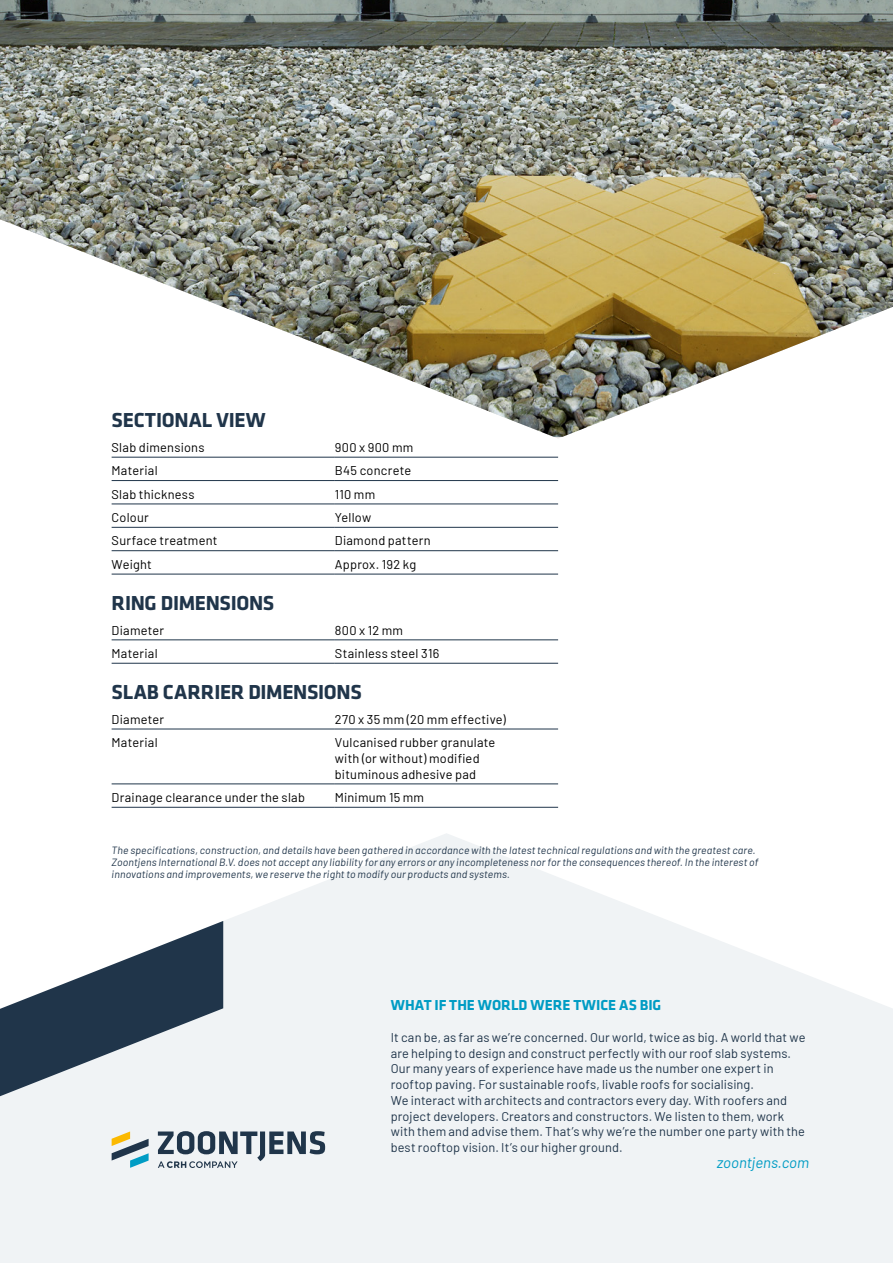
<style>
.page{position:relative;width:893px;height:1263px;background:#fff}
.page>*{position:absolute;margin:0;border:0;box-sizing:border-box;transform-origin:0 0}
.t1{font:700 21px "Klavika";letter-spacing:-.015em;color:#20354a}
.t2{font:700 15px "Klavika";letter-spacing:.005em;color:#009cc4}
.t3{font:italic 15px "Barlow";color:#009cc4}
.t4{font:12.75px/15.8px "Barlow";letter-spacing:.01em;color:#20354a}
.t5{font:12.75px/15.8px "Barlow";letter-spacing:.02em;color:#000}
.t6{font:italic 10.5px/12px "Barlow";letter-spacing:.015em;color:#20354a}
</style>
<div class="page">
<svg style="left:0;top:833px;width:893px;height:430px;fill:#f0f3f5"></svg>
<svg style="left:0;top:921px;width:223px;height:175px"></svg>
<svg style="left:158px;top:1131px;width:167px;height:37px"></svg>
<svg style="left:112px;top:1131px;width:37px;height:37px"></svg>
<img style="left:0;top:0;width:893px;height:437px">
<hr style="left:112px;top:457px;width:223px;height:1px;background:#20354a">
<hr style="left:335px;top:457px;width:223px;height:1px;background:#20354a">
<hr style="left:112px;top:480px;width:223px;height:1px;background:#20354a">
<hr style="left:335px;top:480px;width:223px;height:1px;background:#20354a">
<hr style="left:112px;top:504px;width:223px;height:1px;background:#20354a">
<hr style="left:335px;top:504px;width:223px;height:1px;background:#20354a">
<hr style="left:112px;top:527px;width:223px;height:1px;background:#20354a">
<hr style="left:335px;top:527px;width:223px;height:1px;background:#20354a">
<hr style="left:112px;top:550px;width:223px;height:1px;background:#20354a">
<hr style="left:335px;top:550px;width:223px;height:1px;background:#20354a">
<hr style="left:112px;top:574px;width:223px;height:1px;background:#20354a">
<hr style="left:335px;top:574px;width:223px;height:1px;background:#20354a">
<hr style="left:112px;top:639px;width:223px;height:1px;background:#20354a">
<hr style="left:335px;top:639px;width:223px;height:1px;background:#20354a">
<hr style="left:112px;top:663px;width:223px;height:1px;background:#20354a">
<hr style="left:335px;top:663px;width:223px;height:1px;background:#20354a">
<hr style="left:112px;top:729px;width:223px;height:1px;background:#20354a">
<hr style="left:335px;top:729px;width:223px;height:1px;background:#20354a">
<hr style="left:112px;top:783px;width:223px;height:1px;background:#20354a">
<hr style="left:335px;top:783px;width:223px;height:1px;background:#20354a">
<hr style="left:112px;top:807px;width:223px;height:1px;background:#20354a">
<hr style="left:335px;top:807px;width:223px;height:1px;background:#20354a">
<h1 class="t1" style="left:112px;top:409px;width:156px">SECTIONAL VIEW</h1>
<p class="t5" style="left:112px;top:438px;width:94px">Slab dimensions</p>
<p class="t5" style="left:335px;top:438px;width:80px">900 x 900 mm</p>
<p class="t5" style="left:112px;top:462px;width:47px">Material</p>
<p class="t5" style="left:335px;top:462px;width:78px">B45 concrete</p>
<p class="t5" style="left:112px;top:485px;width:84px">Slab thickness</p>
<p class="t5" style="left:335px;top:485px;width:42px">110 mm</p>
<p class="t5" style="left:112px;top:509px;width:39px">Colour</p>
<p class="t5" style="left:335px;top:509px;width:38px">Yellow</p>
<p class="t5" style="left:112px;top:532px;width:107px">Surface treatment</p>
<p class="t5" style="left:335px;top:532px;width:97px">Diamond pattern</p>
<p class="t5" style="left:112px;top:555px;width:42px">Weight</p>
<p class="t5" style="left:335px;top:555px;width:83px">Approx. 192 kg</p>
<h1 class="t1" style="left:112px;top:592px;width:164px">RING DIMENSIONS</h1>
<p class="t5" style="left:112px;top:621px;width:54px">Diameter</p>
<p class="t5" style="left:335px;top:621px;width:70px">800 x 12 mm</p>
<p class="t5" style="left:112px;top:644px;width:47px">Material</p>
<p class="t5" style="left:335px;top:644px;width:106px">Stainless steel 316</p>
<h1 class="t1" style="left:112px;top:681px;width:252px">SLAB CARRIER DIMENSIONS</h1>
<p class="t5" style="left:112px;top:710px;width:54px">Diameter</p>
<p class="t5" style="left:335px;top:710px;width:172px">270 x 35 mm (20 mm effective)</p>
<p class="t5" style="left:112px;top:734px;width:47px">Material</p>
<p class="t5" style="left:335px;top:734px;width:162px">Vulcanised rubber granulate with (or without) modified bituminous adhesive pad</p>
<p class="t5" style="left:112px;top:788px;width:195px">Drainage clearance under the slab</p>
<p class="t5" style="left:335px;top:788px;width:91px">Minimum 15 mm</p>
<p class="t6" style="left:112px;top:843px;width:648px">The specifications, construction, and details have been gathered in accordance with the latest technical regulations and with the greatest care.<br>Zoontjens International B.V. does not accept any liability for any errors or any incompleteness nor for the consequences thereof. In the interest of innovations and improvements, we reserve the right to modify our products and systems.</p>
<p class="t2" style="left:391px;top:997px;width:272px">WHAT IF THE WORLD WERE TWICE AS BIG</p>
<p class="t4" style="left:391px;top:1028px;width:416px">It can be, as far as we’re concerned. Our world, twice as big. A world that we are helping to design and construct perfectly with our roof slab systems.<br>Our many years of experience have made us the number one expert in rooftop paving. For sustainable roofs, livable roofs for socialising.<br>We interact with architects and contractors every day. With roofers and project developers. Creators and constructors. We listen to them, work with them and advise them. That’s why we’re the number one party with the best rooftop vision. It’s our higher ground.</p>
<p class="t3" style="left:717px;top:1152px;width:94px">zoontjens.com</p>
</div>
